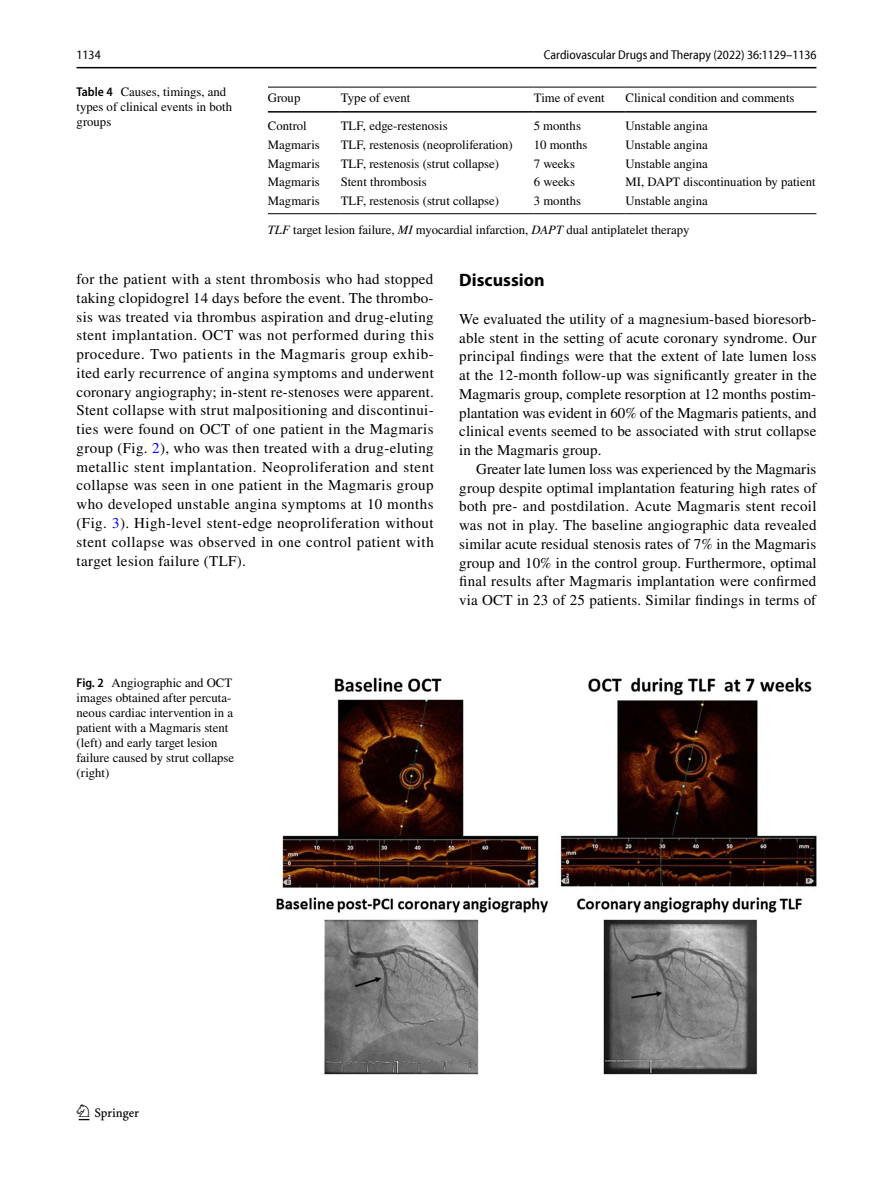
<style>
.page{position:relative;width:893px;height:1187px;background:#fff}
.page>*{position:absolute;margin:0;border:0;box-sizing:border-box;transform-origin:0 0}
.t1{font:22.5px "Springnew Regular 2";color:#000}
.t2{font:700 18px "Myriad Pro";color:#000}
.t3{font:15px/18.8px "STIX";letter-spacing:.01em;color:#000;text-align:justify}
.t4{font:12.75px/15px "STIX";color:#000}
.t5{font:semi-condensed 12.75px "Myriad Pro Unic";color:#000}
.s1{font-family:"Myriad Pro";font-weight:600;font-stretch:semi-condensed}
.s2{font-style:italic}
.s3{color:#00f}
</style>
<div class="page">
<hr style="left:77px;top:67px;width:739px;height:1px;background:#000">
<hr style="left:268px;top:87px;width:73px;height:1px;background:#000">
<hr style="left:268px;top:111px;width:73px;height:2px;background:#000">
<hr style="left:341px;top:87px;width:193px;height:1px;background:#000">
<hr style="left:341px;top:111px;width:193px;height:2px;background:#000">
<hr style="left:534px;top:87px;width:91px;height:1px;background:#000">
<hr style="left:534px;top:111px;width:91px;height:2px;background:#000">
<hr style="left:625px;top:87px;width:191px;height:1px;background:#000">
<hr style="left:625px;top:111px;width:191px;height:2px;background:#000">
<hr style="left:268px;top:213px;width:73px;height:1px;background:#000">
<hr style="left:341px;top:213px;width:193px;height:1px;background:#000">
<hr style="left:534px;top:213px;width:91px;height:1px;background:#000">
<hr style="left:625px;top:213px;width:191px;height:1px;background:#000">
<img style="left:276px;top:677px;width:540px;height:396px">
<p class="t5" style="left:77px;top:50px;width:26px">1134</p>
<p class="t5" style="left:544px;top:50px;width:274px">Cardiovascular Drugs and Therapy (2022) 36:1129–1136</p>
<p class="t4" style="left:77px;top:85px;width:157px"><span class="s1">Table 4</span> Causes, timings, and types of clinical events in both groups</p>
<p class="t4" style="left:268px;top:91px;width:34px">Group</p>
<p class="t4" style="left:341px;top:91px;width:71px">Type of event</p>
<p class="t4" style="left:534px;top:91px;width:72px">Time of event</p>
<p class="t4" style="left:625px;top:91px;width:170px">Clinical condition and comments</p>
<p class="t4" style="left:268px;top:119px;width:40px">Control</p>
<p class="t4" style="left:341px;top:119px;width:108px">TLF, edge-restenosis</p>
<p class="t4" style="left:534px;top:119px;width:49px">5 months</p>
<p class="t4" style="left:626px;top:119px;width:84px">Unstable angina</p>
<p class="t4" style="left:268px;top:138px;width:53px">Magmaris</p>
<p class="t4" style="left:341px;top:138px;width:174px">TLF, restenosis (neoproliferation)</p>
<p class="t4" style="left:534px;top:138px;width:55px">10 months</p>
<p class="t4" style="left:626px;top:138px;width:84px">Unstable angina</p>
<p class="t4" style="left:268px;top:157px;width:53px">Magmaris</p>
<p class="t4" style="left:341px;top:157px;width:160px">TLF, restenosis (strut collapse)</p>
<p class="t4" style="left:534px;top:157px;width:43px">7 weeks</p>
<p class="t4" style="left:626px;top:157px;width:84px">Unstable angina</p>
<p class="t4" style="left:268px;top:175px;width:53px">Magmaris</p>
<p class="t4" style="left:341px;top:175px;width:87px">Stent thrombosis</p>
<p class="t4" style="left:534px;top:175px;width:43px">6 weeks</p>
<p class="t4" style="left:626px;top:175px;width:192px">MI, DAPT discontinuation by patient</p>
<p class="t4" style="left:268px;top:194px;width:53px">Magmaris</p>
<p class="t4" style="left:341px;top:194px;width:160px">TLF, restenosis (strut collapse)</p>
<p class="t4" style="left:534px;top:194px;width:49px">3 months</p>
<p class="t4" style="left:626px;top:194px;width:84px">Unstable angina</p>
<p class="t4" style="left:268px;top:223px;width:423px"><span class="s2">TLF</span> target lesion failure, <span class="s2">MI</span> myocardial infarction, <span class="s2">DAPT</span> dual antiplatelet therapy</p>
<p class="t3" style="left:77px;top:271px;width:359px">for the patient with a stent thrombosis who had stopped taking clopidogrel 14 days before the event. The thrombo&shy;sis was treated via thrombus aspiration and drug-eluting stent implantation. OCT was not performed during this procedure. Two patients in the Magmaris group exhib&shy;ited early recurrence of angina symptoms and underwent coronary angiography; in-stent re-stenoses were apparent.<br>Stent collapse with strut malpositioning and discontinui&shy;ties were found on OCT of one patient in the Magmaris group (Fig. <span class="s3">2</span>), who was then treated with a drug-eluting metallic stent implantation. Neoproliferation and stent collapse was seen in one patient in the Magmaris group who developed unstable angina symptoms at 10 months (Fig. <span class="s3">3</span>). High-level stent-edge neoproliferation without stent collapse was observed in one control patient with target lesion failure (TLF).</p>
<p class="t2" style="left:459px;top:268px;width:87px">Discussion</p>
<p class="t3" style="left:459px;top:310px;width:359px">We evaluated the utility of a magnesium-based bioresorb&shy;able stent in the setting of acute coronary syndrome. Our principal findings were that the extent of late lumen loss at the 12-month follow-up was significantly greater in the Magmaris group, complete resorption at 12 months postim&shy;plantation was evident in 60% of the Magmaris patients, and clinical events seemed to be associated with strut collapse in the Magmaris group.</p>
<p class="t3" style="left:459px;top:460px;width:359px;text-indent:17px">Greater late lumen loss was experienced by the Magmaris group despite optimal implantation featuring high rates of both pre- and postdilation. Acute Magmaris stent recoil was not in play. The baseline angiographic data revealed similar acute residual stenosis rates of 7% in the Magmaris group and 10% in the control group. Furthermore, optimal final results after Magmaris implantation were confirmed via OCT in 23 of 25 patients. Similar findings in terms of</p>
<p class="t4" style="left:77px;top:676px;width:159px"><span class="s1">Fig. 2</span> Angiographic and OCT images obtained after percuta&shy;neous cardiac intervention in a patient with a Magmaris stent (left) and early target lesion failure caused by strut collapse (right)</p>
<h1 class="t1" style="left:79px;top:1104px;width:62px">1 3</h1>
</div>
